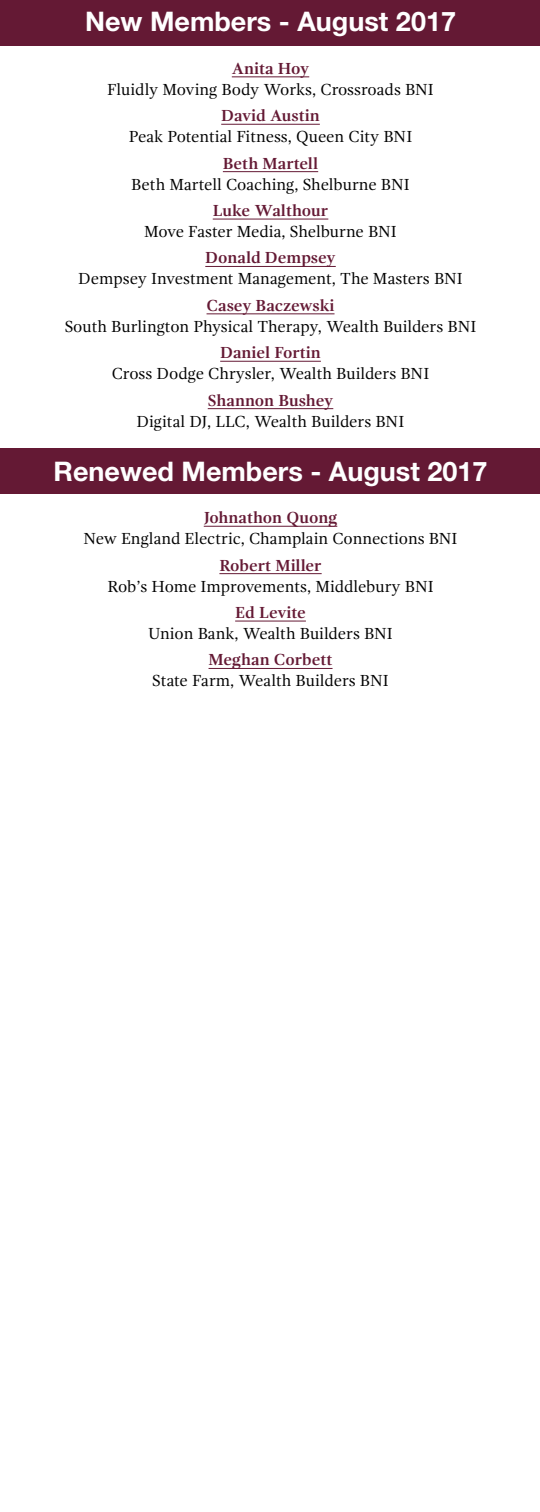
<style>
.page{position:relative;width:540px;height:1512px;background:#fff}
.page>*{position:absolute;margin:0;border:0;box-sizing:border-box;transform-origin:0 0}
.t1{font:700 27px "Helvetica Neue";color:#fff}
.t2{font:16.5px "Gandhi Serif";color:#000}
.t3{font:700 16.5px "Gandhi Serif";color:#641934}
</style>
<div class="page">
<div style="left:0;top:0;width:540px;height:45px;background:#641934"></div>
<div style="left:0;top:448px;width:540px;height:46px;background:#641934"></div>
<hr style="left:232px;top:76px;width:77px;height:1px;background:#641934">
<hr style="left:221px;top:124px;width:99px;height:1px;background:#641934">
<hr style="left:223px;top:171px;width:95px;height:1px;background:#641934">
<hr style="left:213px;top:219px;width:115px;height:1px;background:#641934">
<hr style="left:205px;top:266px;width:131px;height:1px;background:#641934">
<hr style="left:207px;top:313px;width:128px;height:1px;background:#641934">
<hr style="left:220px;top:361px;width:101px;height:1px;background:#641934">
<hr style="left:208px;top:408px;width:125px;height:1px;background:#641934">
<hr style="left:204px;top:526px;width:133px;height:1px;background:#641934">
<hr style="left:219px;top:573px;width:103px;height:1px;background:#641934">
<hr style="left:235px;top:621px;width:71px;height:1px;background:#641934">
<hr style="left:209px;top:668px;width:124px;height:1px;background:#641934">
<h1 class="t1" style="left:85px;top:5px;width:373px">New Members - August 2017</h1>
<p class="t3" style="left:232px;top:59px;width:79px">Anita Hoy</p>
<p class="t2" style="left:107px;top:80px;width:328px">Fluidly Moving Body Works, Crossroads BNI</p>
<p class="t3" style="left:221px;top:106px;width:100px">David Austin</p>
<p class="t2" style="left:129px;top:127px;width:285px">Peak Potential Fitness, Queen City BNI</p>
<p class="t3" style="left:223px;top:154px;width:97px">Beth Martell</p>
<p class="t2" style="left:131px;top:175px;width:280px">Beth Martell Coaching, Shelburne BNI</p>
<p class="t3" style="left:213px;top:201px;width:117px">Luke Walthour</p>
<p class="t2" style="left:144px;top:222px;width:254px">Move Faster Media, Shelburne BNI</p>
<p class="t3" style="left:205px;top:249px;width:132px">Donald Dempsey</p>
<p class="t2" style="left:78px;top:270px;width:386px">Dempsey Investment Management, The Masters BNI</p>
<p class="t3" style="left:207px;top:296px;width:129px">Casey Baczewski</p>
<p class="t2" style="left:65px;top:317px;width:413px">South Burlington Physical Therapy, Wealth Builders BNI</p>
<p class="t3" style="left:220px;top:343px;width:102px">Daniel Fortin</p>
<p class="t2" style="left:112px;top:364px;width:319px">Cross Dodge Chrysler, Wealth Builders BNI</p>
<p class="t3" style="left:208px;top:391px;width:127px">Shannon Bushey</p>
<p class="t2" style="left:137px;top:412px;width:269px">Digital DJ, LLC, Wealth Builders BNI</p>
<h1 class="t1" style="left:54px;top:454px;width:435px">Renewed Members - August 2017</h1>
<p class="t3" style="left:204px;top:508px;width:135px">Johnathon Quong</p>
<p class="t2" style="left:83px;top:529px;width:376px">New England Electric, Champlain Connections BNI</p>
<p class="t3" style="left:219px;top:556px;width:104px">Robert Miller</p>
<p class="t2" style="left:107px;top:577px;width:328px">Rob’s Home Improvements, Middlebury BNI</p>
<p class="t3" style="left:235px;top:603px;width:72px">Ed Levite</p>
<p class="t2" style="left:148px;top:624px;width:246px">Union Bank, Wealth Builders BNI</p>
<p class="t3" style="left:209px;top:651px;width:125px">Meghan Corbett</p>
<p class="t2" style="left:152px;top:672px;width:238px">State Farm, Wealth Builders BNI</p>
</div>
